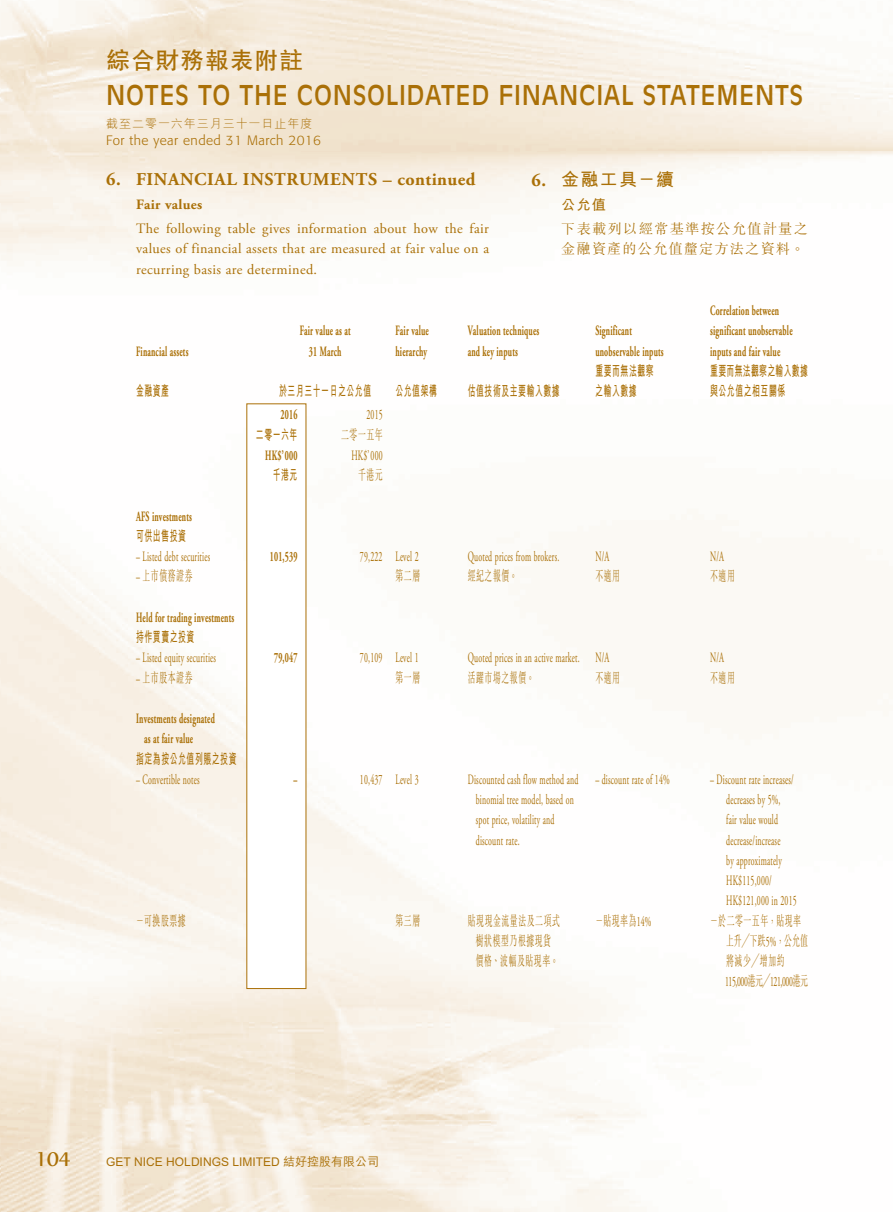
<style>
.page{position:relative;width:893px;height:1212px;background:#fff}
.page>*{position:absolute;margin:0;border:0;box-sizing:border-box;transform-origin:0 0}
.t1{font:27px "Antique Olive Std";letter-spacing:.03em;color:#aa7007;scale:.92 1}
.t2{font:700 24px "C Hei 2 HK";letter-spacing:.03em;color:#aa7007}
.t3{font:600 21px "Peignot LT Std";color:#aa7007}
.t4{font:700 18px "Adobe Garamond Pro";letter-spacing:.04em;color:#aa7007}
.t5{font:700 18px "M Hei HK";color:#aa7007}
.t6{font:14.25px/20.2px "Adobe Garamond Pro";letter-spacing:.025em;color:#aa7007;scale:.55 1}
.t7{font:700 14.25px/20.2px "Adobe Garamond Pro";letter-spacing:.025em;color:#aa7007;scale:.55 1}
.t8{font:300 14.25px "M Sung HK";letter-spacing:.075em;color:#aa7007;scale:.55 1}
.t9{font:14.25px/20.2px "Adobe Garamond Pro";letter-spacing:.025em;color:#aa7007;text-align:justify}
.t10{font:700 14.25px "M Hei HK";letter-spacing:.075em;color:#aa7007;scale:.55 1}
.t11{font:300 14.25px/20.2px "M Sung HK";letter-spacing:.075em;color:#aa7007}
.t12{font:14.25px "Adobe Garamond Pro";letter-spacing:-.05em;color:#aa7007;scale:.55 1}
.t13{font:700 14.25px "M Hei HK";letter-spacing:.045em;color:#aa7007;scale:.55 1}
.t14{font:700 14.25px "Adobe Garamond Pro";letter-spacing:.025em;color:#aa7007}
.t15{font:700 14.25px "M Hei HK";letter-spacing:.075em;color:#aa7007}
.t16{font:300 13.5px "Formata";letter-spacing:.03em;color:#aa7007}
.t17{font:500 12px "M Hei HK";color:#aa7007}
.t18{font:300 12px "M Hei HK";letter-spacing:.08em;color:#aa7007}
.s1{font-family:"Adobe Garamond Pro"}
.s2{font-family:"Adobe Garamond Pro";font-weight:400}
.s3{font-family:"M Sung HK";font-weight:300}
</style>
<div class="page">
<img style="left:0;top:0;width:893px;height:1212px">
<div style="left:247px;top:404px;width:59px;height:585px;background:#fff"></div>
<h2 class="t2" style="left:106px;top:43px;width:198px">綜合財務報表附註</h2>
<h1 class="t1" style="left:106px;top:79px;width:759px">NOTES TO THE CONSOLIDATED FINANCIAL STATEMENTS</h1>
<p class="t18" style="left:106px;top:115px;width:208px">截至二零一六年三月三十一日止年度</p>
<p class="t16" style="left:106px;top:132px;width:216px">For the year ended 31 March 2016</p>
<p class="t4" style="left:106px;top:169px;width:371px">6. FINANCIAL INSTRUMENTS – continued</p>
<p class="t14" style="left:136px;top:196px;width:68px">Fair values</p>
<p class="t9" style="left:136px;top:219px;width:355px">The following table gives information about how the fair values of financial assets that are measured at fair value on a recurring basis are determined.</p>
<p class="t5" style="left:531px;top:166px;width:144px"><span class="s1">6.</span> 金融工具－續</p>
<p class="t15" style="left:561px;top:194px;width:46px">公允值</p>
<p class="t11" style="left:561px;top:218px;width:248px">下表載列以經常基準按公允值計量之金融資產的公允值釐定方法之資料。</p>
<p class="t7" style="left:710px;top:301px;width:127px">Correlation between</p>
<p class="t7" style="left:300px;top:321px;width:94px">Fair value as at</p>
<p class="t7" style="left:395px;top:321px;width:62px">Fair value</p>
<p class="t7" style="left:468px;top:321px;width:132px">Valuation techniques</p>
<p class="t7" style="left:595px;top:321px;width:68px">Significant</p>
<p class="t7" style="left:710px;top:321px;width:151px">significant unobservable</p>
<p class="t7" style="left:136px;top:341px;width:97px">Financial assets</p>
<p class="t7" style="left:309px;top:341px;width:61px">31 March</p>
<p class="t7" style="left:395px;top:341px;width:59px">hierarchy</p>
<p class="t7" style="left:468px;top:341px;width:93px">and key inputs</p>
<p class="t7" style="left:595px;top:341px;width:126px">unobservable inputs</p>
<p class="t7" style="left:710px;top:341px;width:129px">inputs and fair value</p>
<p class="t10" style="left:595px;top:360px;width:108px">重要而無法觀察</p>
<p class="t13" style="left:710px;top:360px;width:179px">重要而無法觀察之輸入數據</p>
<p class="t10" style="left:136px;top:380px;width:62px">金融資產</p>
<p class="t10" style="left:279px;top:380px;width:169px">於三月三十一日之公允值</p>
<p class="t10" style="left:395px;top:380px;width:77px">公允值架構</p>
<p class="t10" style="left:468px;top:380px;width:169px">估值技術及主要輸入數據</p>
<p class="t10" style="left:595px;top:380px;width:77px">之輸入數據</p>
<p class="t10" style="left:710px;top:380px;width:138px">與公允值之相互關係</p>
<p class="t7" style="left:281px;top:405px;width:32px">2016</p>
<p class="t6" style="left:366px;top:405px;width:31px">2015</p>
<p class="t10" style="left:256px;top:424px;width:77px">二零一六年</p>
<p class="t8" style="left:341px;top:424px;width:77px">二零一五年</p>
<p class="t7" style="left:265px;top:445px;width:60px">HK$’ 000</p>
<p class="t6" style="left:351px;top:446px;width:58px">HK$’ 000</p>
<p class="t10" style="left:273px;top:464px;width:46px">千港元</p>
<p class="t8" style="left:358px;top:465px;width:46px">千港元</p>
<p class="t7" style="left:136px;top:506px;width:103px">AFS investments</p>
<p class="t10" style="left:136px;top:525px;width:92px">可供出售投資</p>
<p class="t6" style="left:136px;top:547px;width:136px">– Listed debt securities</p>
<p class="t7" style="left:270px;top:547px;width:52px">101,539</p>
<p class="t6" style="left:360px;top:547px;width:108px">79,222 Level 2</p>
<p class="t6" style="left:468px;top:547px;width:168px">Quoted prices from brokers.</p>
<p class="t6" style="left:595px;top:547px;width:27px">N/A</p>
<p class="t6" style="left:710px;top:547px;width:27px">N/A</p>
<p class="t8" style="left:136px;top:566px;width:104px"><span class="s2">–</span> 上市債務證券</p>
<p class="t8" style="left:395px;top:566px;width:46px">第二層</p>
<p class="t8" style="left:468px;top:566px;width:92px">經紀之報價。</p>
<p class="t8" style="left:595px;top:566px;width:46px">不適用</p>
<p class="t8" style="left:710px;top:566px;width:46px">不適用</p>
<p class="t7" style="left:136px;top:607px;width:180px">Held for trading investments</p>
<p class="t10" style="left:136px;top:626px;width:108px">持作買賣之投資</p>
<p class="t6" style="left:136px;top:648px;width:147px">– Listed equity securities</p>
<p class="t7" style="left:274px;top:648px;width:44px">79,047</p>
<p class="t6" style="left:360px;top:648px;width:108px">70,109 Level 1</p>
<p class="t6" style="left:468px;top:648px;width:259px">Quoted prices in an active market. N/A</p>
<p class="t6" style="left:710px;top:648px;width:27px">N/A</p>
<p class="t8" style="left:136px;top:667px;width:104px"><span class="s2">–</span> 上市股本證券</p>
<p class="t8" style="left:395px;top:667px;width:46px">第一層</p>
<p class="t8" style="left:468px;top:667px;width:122px">活躍市場之報價。</p>
<p class="t8" style="left:595px;top:667px;width:46px">不適用</p>
<p class="t8" style="left:710px;top:667px;width:46px">不適用</p>
<p class="t7" style="left:144px;top:709px;width:130px;text-indent:-8px">Investments designated as at fair value</p>
<p class="t10" style="left:136px;top:748px;width:184px">指定為按公允值列賬之投資</p>
<p class="t6" style="left:136px;top:770px;width:117px">– Convertible notes</p>
<p class="t7" style="left:294px;top:769px;width:9px">–</p>
<p class="t6" style="left:360px;top:770px;width:108px">10,437 Level 3</p>
<p class="t6" style="left:468px;top:770px;width:369px">Discounted cash flow method and – discount rate of 14%</p>
<p class="t6" style="left:710px;top:770px;width:153px">– Discount rate increases/</p>
<p class="t6" style="left:476px;top:790px;width:180px">binomial tree model, based on</p>
<p class="t6" style="left:726px;top:790px;width:100px">decreases by 5%,</p>
<p class="t6" style="left:476px;top:810px;width:144px">spot price, volatility and</p>
<p class="t6" style="left:726px;top:810px;width:96px">fair value would</p>
<p class="t6" style="left:476px;top:830px;width:81px">discount rate.</p>
<p class="t6" style="left:726px;top:830px;width:130px">decrease/increase<br>by approximately<br>HK$115,000/<br>HK$121,000 in 2015</p>
<p class="t8" style="left:136px;top:910px;width:92px">－可換股票據</p>
<p class="t8" style="left:396px;top:910px;width:46px">第三層</p>
<p class="t8" style="left:468px;top:910px;width:169px">貼現現金流量法及二項式</p>
<p class="t8" style="left:595px;top:910px;width:104px">－貼現率為<span class="s2">14%</span></p>
<p class="t8" style="left:710px;top:910px;width:167px">－於二零一五年，貼現率</p>
<p class="t8" style="left:476px;top:931px;width:138px">樹狀模型乃根據現貨</p>
<p class="t8" style="left:726px;top:931px;width:150px">上升╱下跌<span class="s2">5%</span>，公允值</p>
<p class="t8" style="left:476px;top:951px;width:151px">價格、波幅及貼現率。</p>
<p class="t8" style="left:726px;top:951px;width:108px">將減少╱增加約</p>
<p class="t12" style="left:725px;top:973px;width:152px">115,000<span class="s3">港元╱</span>121,000<span class="s3">港元</span></p>
<h3 class="t3" style="left:36px;top:1147px;width:37px">104</h3>
<p class="t17" style="left:106px;top:1153px;width:274px">GET NICE HOLDINGS LIMITED 結好控股有限公司</p>
</div>
